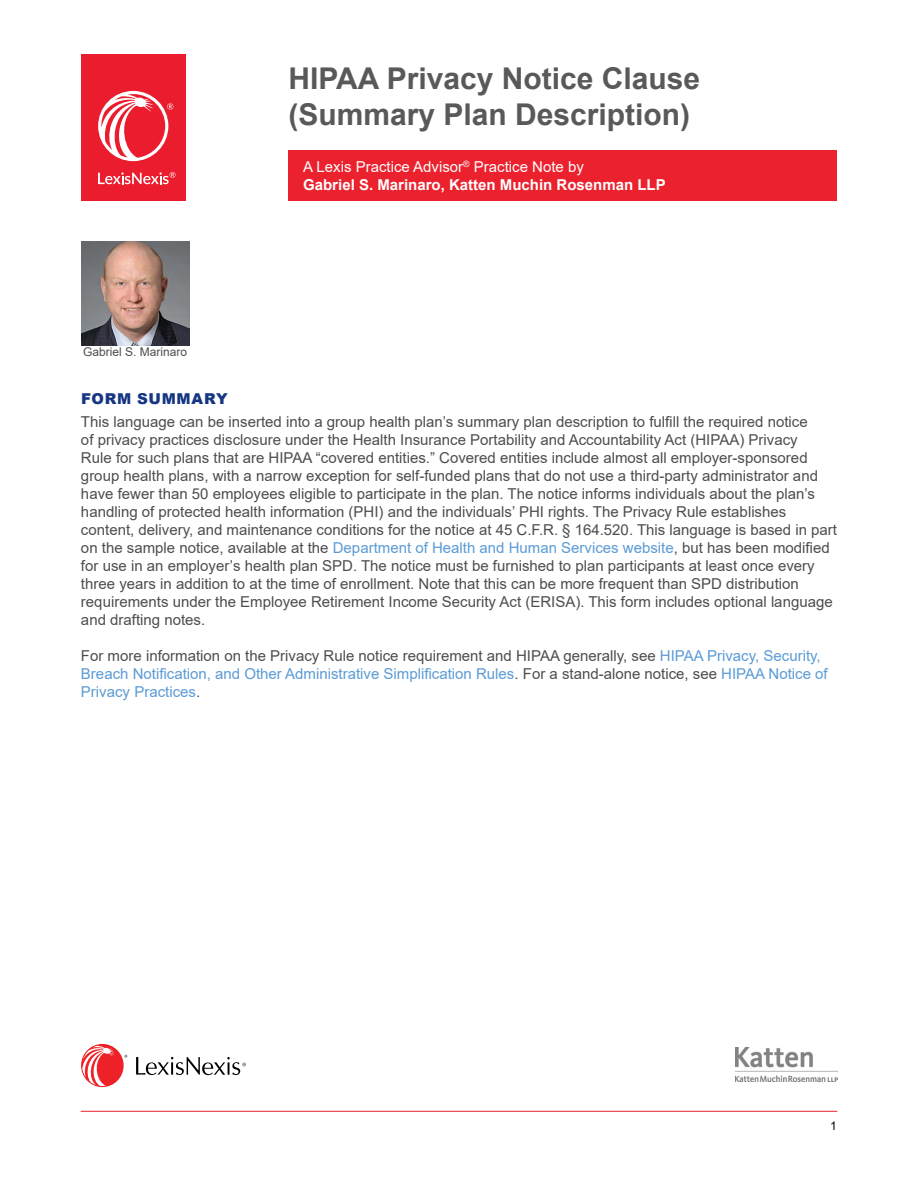
<style>
.page{position:relative;width:918px;height:1188px;background:#fff}
.page>*{position:absolute;margin:0;border:0;box-sizing:border-box;transform-origin:0 0}
.t1{font:700 30px/36px "Arial";color:#595959}
.t2{font:15px/18px "Arial";color:#4d4d4f}
.t3{font:15px/18px "Arial";color:#5b9bd5}
.t4{font:700 15px/18px "Arial";color:#fff}
.t5{font:900 15px "Arial";letter-spacing:.05em;color:#163683}
.t6{font:12px "Arial";color:#4d4d4f}
.t7{font:12px "Arial";color:#000}
.s1{font-weight:400}
.s2{color:#5b9bd5}
.s3{color:#4d4d4f}
</style>
<div class="page">
<div style="left:288px;top:150px;width:549px;height:50px;background:#eb212e"></div>
<div style="left:81px;top:54px;width:104px;height:146px;background:#eb1c2d"></div>
<svg style="left:98px;top:91px;width:75px;height:70px"></svg>
<svg style="left:98px;top:172px;width:78px;height:12px"></svg>
<hr style="left:81px;top:1111px;width:756px;height:1px;background:#ed2127">
<img style="left:81px;top:242px;width:108px;height:103px">
<img style="left:736px;top:1048px;width:101px;height:34px">
<svg style="left:81px;top:1044px;width:46px;height:43px"></svg>
<svg style="left:136px;top:1057px;width:110px;height:18px"></svg>
<h1 class="t1" style="left:288px;top:61px;width:413px">HIPAA Privacy Notice Clause (Summary Plan Description)</h1>
<p class="t4" style="left:303px;top:158px;width:364px"><span class="s1">A Lexis Practice Advisor</span><sup>®</sup> <span class="s1">Practice Note by<br></span>Gabriel S. Marinaro, Katten Muchin Rosenman LLP</p>
<p class="t6" style="left:83px;top:344px;width:106px">Gabriel S. Marinaro</p>
<p class="t5" style="left:81px;top:388px;width:148px">FORM SUMMARY</p>
<p class="t2" style="left:81px;top:413px;width:758px">This language can be inserted into a group health plan’s summary plan description to fulfill the required notice<br>of privacy practices disclosure under the Health Insurance Portability and Accountability Act (HIPAA) Privacy<br>Rule for such plans that are HIPAA “covered entities.” Covered entities include almost all employer-sponsored group health plans, with a narrow exception for self-funded plans that do not use a third-party administrator and have fewer than 50 employees eligible to participate in the plan. The notice informs individuals about the plan’s handling of protected health information (PHI) and the individuals’ PHI rights. The Privacy Rule establishes content, delivery, and maintenance conditions for the notice at 45 C.F.R. § 164.520. This language is based in part on the sample notice, available at the <span class="s2">Department of Health and Human Services website</span>, but has been modified for use in an employer’s health plan SPD. The notice must be furnished to plan participants at least once every three years in addition to at the time of enrollment. Note that this can be more frequent than SPD distribution requirements under the Employee Retirement Income Security Act (ERISA). This form includes optional language and drafting notes.</p>
<p class="t3" style="left:81px;top:647px;width:748px"><span class="s3">For more information on the Privacy Rule notice requirement and HIPAA generally, see</span> HIPAA Privacy, Security,<br>Breach Notification, and Other Administrative Simplification Rules<span class="s3">. For a stand-alone notice, see</span> HIPAA Notice of<br>Privacy Practices<span class="s3">.</span></p>
<p class="t7" style="left:830px;top:1117px;width:8px">1</p>
</div>
